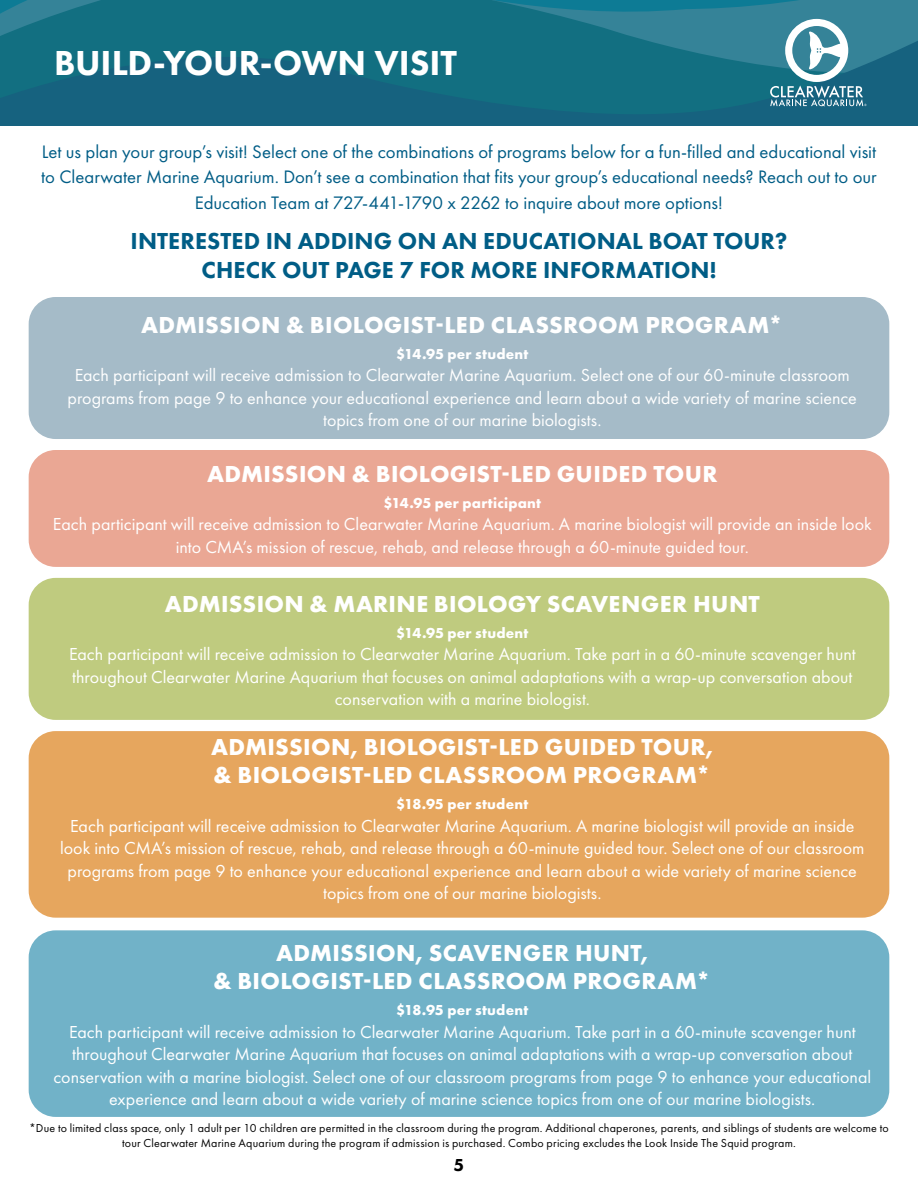
<style>
.page{position:relative;width:918px;height:1188px;background:#fff}
.page>*{position:absolute;margin:0;border:0;box-sizing:border-box;transform-origin:0 0}
.t1{font:800 36px "Futura PT";letter-spacing:-.005em;color:#fff}
.t2{font:700 24px/28.5px "Futura PT";letter-spacing:.015em;color:#fff}
.t3{font:800 24px/28.5px "Futura PT";color:#005d86;text-align:center}
.t4{font:18.75px/25.5px "Futura PT";color:#005d86;text-align:center}
.t5{font:18px/22.5px "Futura PT";color:#fff;text-align:center}
.t6{font:800 18px "Futura PT";color:#000}
.t7{font:700 15px "Futura PT";letter-spacing:.015em;color:#fff}
.t8{font:12px/15px "Futura PT";letter-spacing:.015em;color:#000;text-align:center}
</style>
<div class="page">
<svg style="left:0;top:0;width:918px;height:126px;background:#176d83"></svg>
<div style="left:29px;top:297px;width:860px;height:142px;background:#a5bbc8;border-radius:27px"></div>
<div style="left:29px;top:578px;width:860px;height:142px;background:#bfcb7f;border-radius:27px"></div>
<div style="left:29px;top:731px;width:860px;height:187px;background:#e6a65e;border-radius:27px"></div>
<div style="left:29px;top:930px;width:860px;height:187px;background:#71b2c8;border-radius:27px"></div>
<div style="left:29px;top:450px;width:860px;height:117px;background:#eaa794;border-radius:27px"></div>
<svg style="left:770px;top:19px;width:97px;height:87px"></svg>
<h1 class="t1" style="left:54px;top:40px;width:404px">BUILD-YOUR-OWN VISIT</h1>
<p class="t4" style="left:41px;top:139px;width:837px">Let us plan your group’s visit! Select one of the combinations of programs below for a fun-filled and educational visit to Clearwater Marine Aquarium. Don’t see a combination that fits your group’s educational needs? Reach out to our<br>Education Team at 727-441-1790 x 2262 to inquire about more options!</p>
<h2 class="t3" style="left:131px;top:227px;width:658px">INTERESTED IN ADDING ON AN EDUCATIONAL BOAT TOUR?<br>CHECK OUT PAGE 7 FOR MORE INFORMATION!</h2>
<h2 class="t2" style="left:141px;top:310px;width:644px">ADMISSION &amp; BIOLOGIST-LED CLASSROOM PROGRAM*</h2>
<p class="t7" style="left:396px;top:344px;width:134px">$14.95 per student</p>
<p class="t5" style="left:68px;top:364px;width:791px">Each participant will receive admission to Clearwater Marine Aquarium. Select one of our 60-minute classroom programs from page 9 to enhance your educational experience and learn about a wide variety of marine science topics from one of our marine biologists.</p>
<h2 class="t2" style="left:207px;top:459px;width:512px">ADMISSION &amp; BIOLOGIST-LED GUIDED TOUR</h2>
<p class="t7" style="left:383px;top:493px;width:159px">$14.95 per participant</p>
<p class="t5" style="left:53px;top:513px;width:820px">Each participant will receive admission to Clearwater Marine Aquarium. A marine biologist will provide an inside look into CMA’s mission of rescue, rehab, and release through a 60-minute guided tour.</p>
<h2 class="t2" style="left:165px;top:589px;width:597px">ADMISSION &amp; MARINE BIOLOGY SCAVENGER HUNT</h2>
<p class="t7" style="left:396px;top:623px;width:134px">$14.95 per student</p>
<p class="t5" style="left:69px;top:643px;width:788px">Each participant will receive admission to Clearwater Marine Aquarium. Take part in a 60-minute scavenger hunt throughout Clearwater Marine Aquarium that focuses on animal adaptations with a wrap-up conversation about conservation with a marine biologist.</p>
<h2 class="t2" style="left:211px;top:732px;width:504px">ADMISSION, BIOLOGIST-LED GUIDED TOUR, &amp; BIOLOGIST-LED CLASSROOM PROGRAM*</h2>
<p class="t7" style="left:396px;top:795px;width:134px">$18.95 per student</p>
<p class="t5" style="left:60px;top:814px;width:806px">Each participant will receive admission to Clearwater Marine Aquarium. A marine biologist will provide an inside look into CMA’s mission of rescue, rehab, and release through a 60-minute guided tour. Select one of our classroom programs from page 9 to enhance your educational experience and learn about a wide variety of marine science topics from one of our marine biologists.</p>
<h2 class="t2" style="left:214px;top:938px;width:499px;text-align:center">ADMISSION, SCAVENGER HUNT,<br>&amp; BIOLOGIST-LED CLASSROOM PROGRAM*</h2>
<p class="t7" style="left:396px;top:1001px;width:134px">$18.95 per student</p>
<p class="t5" style="left:53px;top:1020px;width:819px">Each participant will receive admission to Clearwater Marine Aquarium. Take part in a 60-minute scavenger hunt throughout Clearwater Marine Aquarium that focuses on animal adaptations with a wrap-up conversation about conservation with a marine biologist. Select one of our classroom programs from page 9 to enhance your educational experience and learn about a wide variety of marine science topics from one of our marine biologists.</p>
<p class="t8" style="left:29px;top:1120px;width:861px">*Due to limited class space, only 1 adult per 10 children are permitted in the classroom during the program. Additional chaperones, parents, and siblings of students are welcome to tour Clearwater Marine Aquarium during the program if admission is purchased. Combo pricing excludes the Look Inside The Squid program.</p>
<p class="t6" style="left:454px;top:1154px;width:12px">5</p>
</div>
